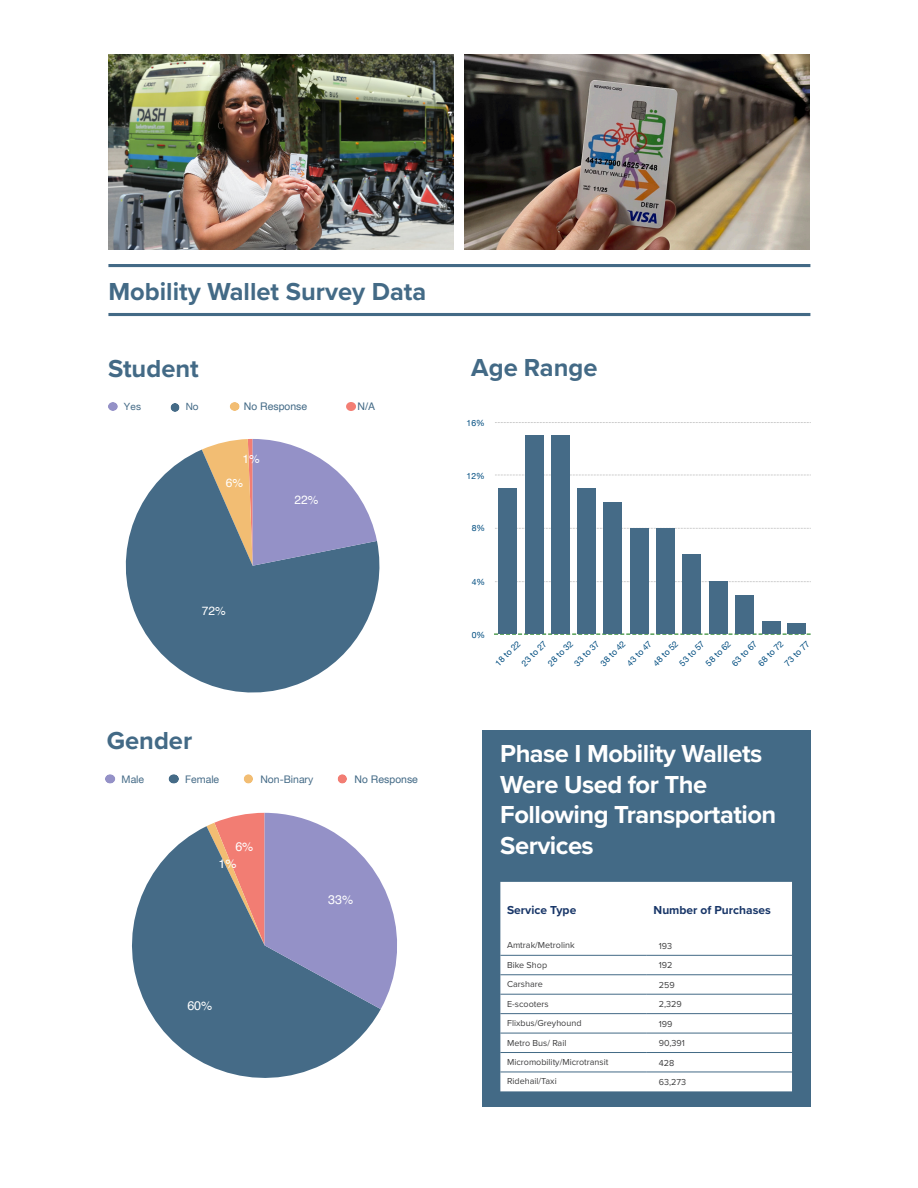
<style>
.page{position:relative;width:918px;height:1188px;background:#fff}
.page>*{position:absolute;margin:0;border:0;box-sizing:border-box;transform-origin:0 0}
.tc_bulletin{font:700 25.5px/30.6px "Proxima Nova";letter-spacing:-.02em;color:#fff}
.tc_bulletin-2{font:700 25.5px "Proxima Nova";color:#436a86}
.t1{font:12.45px/16.6px "Helvetica";color:#fff}
.Headline_Text{font:700 12px "Proxima Nova";color:#183668}
.t2{font:12px/24px "Helvetica";color:#fff}
.t3{font:10.5px "Helvetica";color:#436a86}
.t4{font:10.5px "Helvetica Neue";color:#456b87}
.t5{font:10.05px "Helvetica Neue";color:#456b87}
.t6{font:9px "Proxima Nova";color:#3e3e3f}
.t7{font:8.55px "Helvetica Neue";color:#004d80}
</style>
<div class="page">
<div style="left:482px;top:730px;width:328px;height:377px;background:#436a86"></div>
<hr style="left:108px;top:264px;width:702px;height:3px;background:#436a86">
<hr style="left:108px;top:313px;width:702px;height:3px;background:#436a86">
<img style="left:108px;top:54px;width:346px;height:195px">
<img style="left:464px;top:54px;width:346px;height:195px">
<svg style="left:125px;top:450px;width:255px;height:243px;fill:#456b87"></svg>
<svg style="left:202px;top:439px;width:175px;height:127px;background:#a19fb5"></svg>
<svg style="left:108px;top:402px;width:10px;height:9px"></svg>
<div style="left:171px;top:403px;width:9px;height:9px;background:#456b87;border-radius:50%"></div>
<svg style="left:230px;top:402px;width:10px;height:9px"></svg>
<svg style="left:132px;top:826px;width:249px;height:252px;fill:#456b87"></svg>
<svg style="left:207px;top:813px;width:190px;height:196px;background:#9391b2"></svg>
<svg style="left:105px;top:774px;width:10px;height:10px"></svg>
<svg style="left:169px;top:774px;width:10px;height:10px"></svg>
<div style="left:244px;top:774px;width:9px;height:10px;background:#f2bd73;border-radius:50%"></div>
<div style="left:338px;top:774px;width:9px;height:10px;background:#f27d73;border-radius:50%"></div>
<div style="left:346px;top:402px;width:10px;height:9px;background:#f37e74;border-radius:50%"></div>
<svg style="left:495px;top:581px;width:316px;height:1px"></svg>
<svg style="left:495px;top:528px;width:316px;height:1px"></svg>
<svg style="left:495px;top:475px;width:316px;height:1px"></svg>
<svg style="left:495px;top:422px;width:316px;height:1px"></svg>
<svg style="left:495px;top:634px;width:315px;height:1px"></svg>
<div style="left:498px;top:488px;width:19px;height:146px;background:#456b87"></div>
<div style="left:525px;top:435px;width:18px;height:199px;background:#456b87"></div>
<div style="left:551px;top:435px;width:19px;height:199px;background:#456b87"></div>
<div style="left:578px;top:488px;width:18px;height:146px;background:#456b87"></div>
<div style="left:603px;top:502px;width:19px;height:132px;background:#456b87"></div>
<div style="left:630px;top:528px;width:19px;height:106px;background:#456b87"></div>
<div style="left:656px;top:528px;width:19px;height:106px;background:#456b87"></div>
<div style="left:682px;top:555px;width:19px;height:79px;background:#456b87"></div>
<div style="left:709px;top:581px;width:18px;height:53px;background:#456b87"></div>
<div style="left:735px;top:595px;width:19px;height:39px;background:#456b87"></div>
<div style="left:762px;top:621px;width:19px;height:13px;background:#456b87"></div>
<div style="left:787px;top:623px;width:19px;height:11px;background:#456b87"></div>
<div style="left:500px;top:882px;width:292px;height:209px;background:#fff"></div>
<hr style="left:500px;top:955px;width:147px;height:1px;background:#436a86">
<hr style="left:647px;top:955px;width:145px;height:1px;background:#436a86">
<hr style="left:500px;top:975px;width:147px;height:1px;background:#436a86">
<hr style="left:647px;top:975px;width:145px;height:1px;background:#436a86">
<hr style="left:500px;top:994px;width:147px;height:1px;background:#436a86">
<hr style="left:647px;top:994px;width:145px;height:1px;background:#436a86">
<hr style="left:500px;top:1013px;width:147px;height:1px;background:#436a86">
<hr style="left:647px;top:1013px;width:145px;height:1px;background:#436a86">
<hr style="left:500px;top:1033px;width:147px;height:1px;background:#436a86">
<hr style="left:647px;top:1033px;width:145px;height:1px;background:#436a86">
<hr style="left:500px;top:1052px;width:147px;height:1px;background:#436a86">
<hr style="left:647px;top:1052px;width:145px;height:1px;background:#436a86">
<hr style="left:500px;top:1072px;width:147px;height:1px;background:#436a86">
<hr style="left:647px;top:1072px;width:145px;height:1px;background:#436a86">
<p class="tc_bulletin-2" style="left:108px;top:273px;width:320px">Mobility Wallet Survey Data</p>
<p class="tc_bulletin-2" style="left:108px;top:349px;width:92px">Student</p>
<p class="t5" style="left:124px;top:399px;width:19px">Yes</p>
<p class="t5" style="left:186px;top:399px;width:14px">No</p>
<p class="t3" style="left:244px;top:398px;width:65px">No Response</p>
<h3 class="t2" style="left:226px;top:447px;width:36px;text-indent:17px">1%<br>6%</h3>
<h3 class="t2" style="left:295px;top:488px;width:25px">22%</h3>
<p class="t3" style="left:358px;top:398px;width:19px">N/A</p>
<h3 class="t2" style="left:202px;top:599px;width:25px">72%</h3>
<p class="tc_bulletin-2" style="left:107px;top:721px;width:87px">Gender</p>
<p class="t4" style="left:122px;top:771px;width:24px">Male</p>
<p class="t4" style="left:185px;top:771px;width:36px">Female</p>
<p class="t4" style="left:260px;top:771px;width:54px">Non-Binary</p>
<p class="t3" style="left:355px;top:772px;width:65px">No Response</p>
<h2 class="t1" style="left:219px;top:839px;width:36px;text-indent:17px">6%<br>1%</h2>
<h2 class="t1" style="left:187px;top:998px;width:27px">60%</h2>
<h2 class="t1" style="left:328px;top:891px;width:27px">33%</h2>
<p class="tc_bulletin-2" style="left:471px;top:349px;width:128px">Age Range</p>
<p class="t7" style="left:467px;top:416px;width:20px">16%</p>
<p class="t7" style="left:467px;top:470px;width:20px">12%</p>
<p class="t7" style="left:472px;top:522px;width:15px">8%</p>
<p class="t7" style="left:472px;top:575px;width:15px">4%</p>
<p class="t7" style="left:472px;top:629px;width:15px">0%</p>
<p class="t7" style="left:492px;top:660px;width:33px;rotate:-45deg">18 to 22</p>
<p class="t7" style="left:519px;top:660px;width:33px;rotate:-45deg">23 to 27</p>
<p class="t7" style="left:545px;top:660px;width:33px;rotate:-45deg">28 to 32</p>
<p class="t7" style="left:571px;top:660px;width:33px;rotate:-45deg">33 to 37</p>
<p class="t7" style="left:598px;top:660px;width:33px;rotate:-45deg">38 to 42</p>
<p class="t7" style="left:624px;top:660px;width:33px;rotate:-45deg">43 to 47</p>
<p class="t7" style="left:650px;top:660px;width:33px;rotate:-45deg">48 to 52</p>
<p class="t7" style="left:676px;top:660px;width:33px;rotate:-45deg">53 to 57</p>
<p class="t7" style="left:703px;top:660px;width:33px;rotate:-45deg">58 to 62</p>
<p class="t7" style="left:729px;top:660px;width:33px;rotate:-45deg">63 to 67</p>
<p class="t7" style="left:755px;top:660px;width:33px;rotate:-45deg">68 to 72</p>
<p class="t7" style="left:782px;top:660px;width:33px;rotate:-45deg">73 to 77</p>
<p class="tc_bulletin" style="left:500px;top:738px;width:278px">Phase I Mobility Wallets<br>Were Used for The<br>Following Transportation<br>Services</p>
<p class="Headline_Text" style="left:507px;top:901px;width:71px">Service Type</p>
<p class="Headline_Text" style="left:654px;top:901px;width:119px">Number of Purchases</p>
<p class="t6" style="left:507px;top:939px;width:69px">Amtrak/Metrolink</p>
<p class="t6" style="left:659px;top:939px;width:15px">193</p>
<p class="t6" style="left:507px;top:958px;width:42px">Bike Shop</p>
<p class="t6" style="left:659px;top:959px;width:15px">192</p>
<p class="t6" style="left:507px;top:978px;width:37px">Carshare</p>
<p class="t6" style="left:659px;top:978px;width:17px">259</p>
<p class="t6" style="left:507px;top:997px;width:43px">E-scooters</p>
<p class="t6" style="left:659px;top:998px;width:24px">2,329</p>
<p class="t6" style="left:507px;top:1016px;width:76px">Flixbus/Greyhound</p>
<p class="t6" style="left:659px;top:1017px;width:15px">199</p>
<p class="t6" style="left:507px;top:1036px;width:61px">Metro Bus/ Rail</p>
<p class="t6" style="left:659px;top:1036px;width:28px">90,391</p>
<p class="t6" style="left:507px;top:1055px;width:103px">Micromobility/Microtransit</p>
<p class="t6" style="left:659px;top:1056px;width:17px">428</p>
<p class="t6" style="left:507px;top:1075px;width:51px">Ridehail/Taxi</p>
<p class="t6" style="left:659px;top:1075px;width:29px">63,273</p>
</div>
